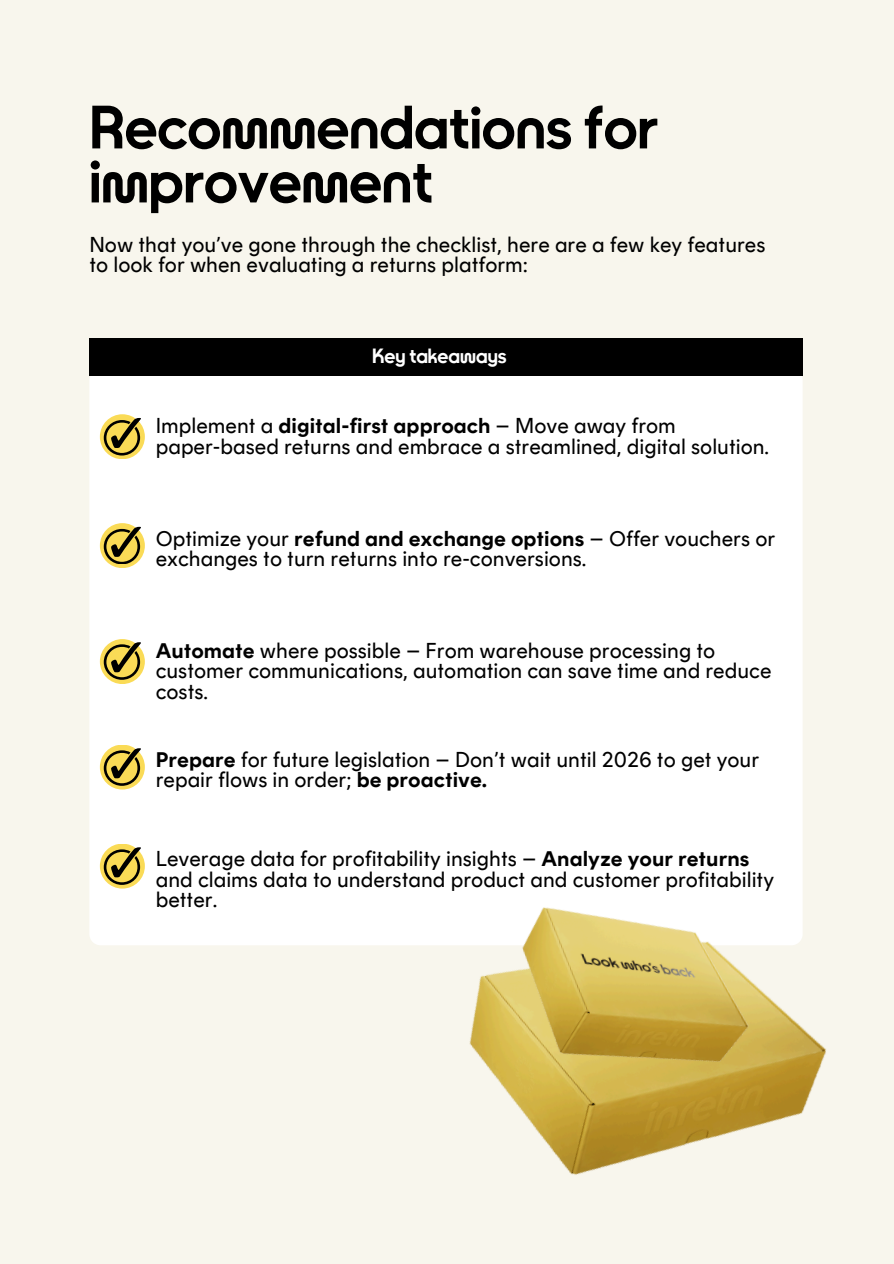
<style>
.page{position:relative;width:894px;height:1264px;background:#fff}
.page>*{position:absolute;margin:0;border:0;box-sizing:border-box;transform-origin:0 0}
.t1{font:62.85px/54px "inretrn Headline";color:#000}
.t2{font:21px/20.2px "Rund Text";color:#000}
.t3{font:21px "inretrn Headline";color:#fff}
.s1{font-weight:700}
</style>
<div class="page">
<div style="left:0;top:0;width:893px;height:1263px;background:#f8f6ed"></div>
<div style="left:89px;top:375px;width:713px;height:570px;background:#fff"></div>
<div style="left:100px;top:523px;width:45px;height:45px;background:#fadb56;border-radius:50%"></div>
<svg style="left:100px;top:639px;width:45px;height:45px"></svg>
<svg style="left:100px;top:744px;width:45px;height:45px"></svg>
<svg style="left:100px;top:843px;width:45px;height:45px"></svg>
<svg style="left:104px;top:527px;width:37px;height:37px"></svg>
<svg style="left:104px;top:642px;width:37px;height:37px"></svg>
<svg style="left:104px;top:748px;width:37px;height:37px"></svg>
<svg style="left:104px;top:847px;width:37px;height:37px"></svg>
<div style="left:89px;top:338px;width:713px;height:37px;background:#000"></div>
<svg style="left:100px;top:414px;width:45px;height:45px"></svg>
<svg style="left:104px;top:418px;width:37px;height:37px"></svg>
<div style="left:286px;top:684px;width:517px;height:261px;background:#fff"></div>
<img style="left:427px;top:780px;width:399px;height:395px">
<p class="t1" style="left:89px;top:99px;width:570px">Recommendations for improvement</p>
<p class="t2" style="left:89px;top:234px;width:677px">Now that you’ve gone through the checklist, here are a few key features to look for when evaluating a returns platform:</p>
<p class="t3" style="left:372px;top:343px;width:136px">Key takeaways</p>
<p class="t2" style="left:156px;top:416px;width:521px">Implement a <span class="s1">digital-first approach</span> – Move away from</p>
<p class="t2" style="left:156px;top:436px;width:614px">paper-based returns and embrace a streamlined, digital solution.</p>
<p class="t2" style="left:156px;top:528px;width:621px">Optimize your <span class="s1">refund and exchange options</span> – Offer vouchers or exchanges to turn returns into re-conversions.</p>
<p class="t2" style="left:156px;top:640px;width:617px"><span class="s1">Automate</span> where possible – From warehouse processing to customer communications, automation can save time and reduce costs.</p>
<p class="t2" style="left:156px;top:749px;width:604px"><span class="s1">Prepare</span> for future legislation – Don’t wait until 2026 to get your repair flows in order; <span class="s1">be proactive.</span></p>
<p class="t2" style="left:156px;top:848px;width:619px">Leverage data for profitability insights – <span class="s1">Analyze your returns </span>and claims data to understand product and customer profitability better.</p>
</div>
